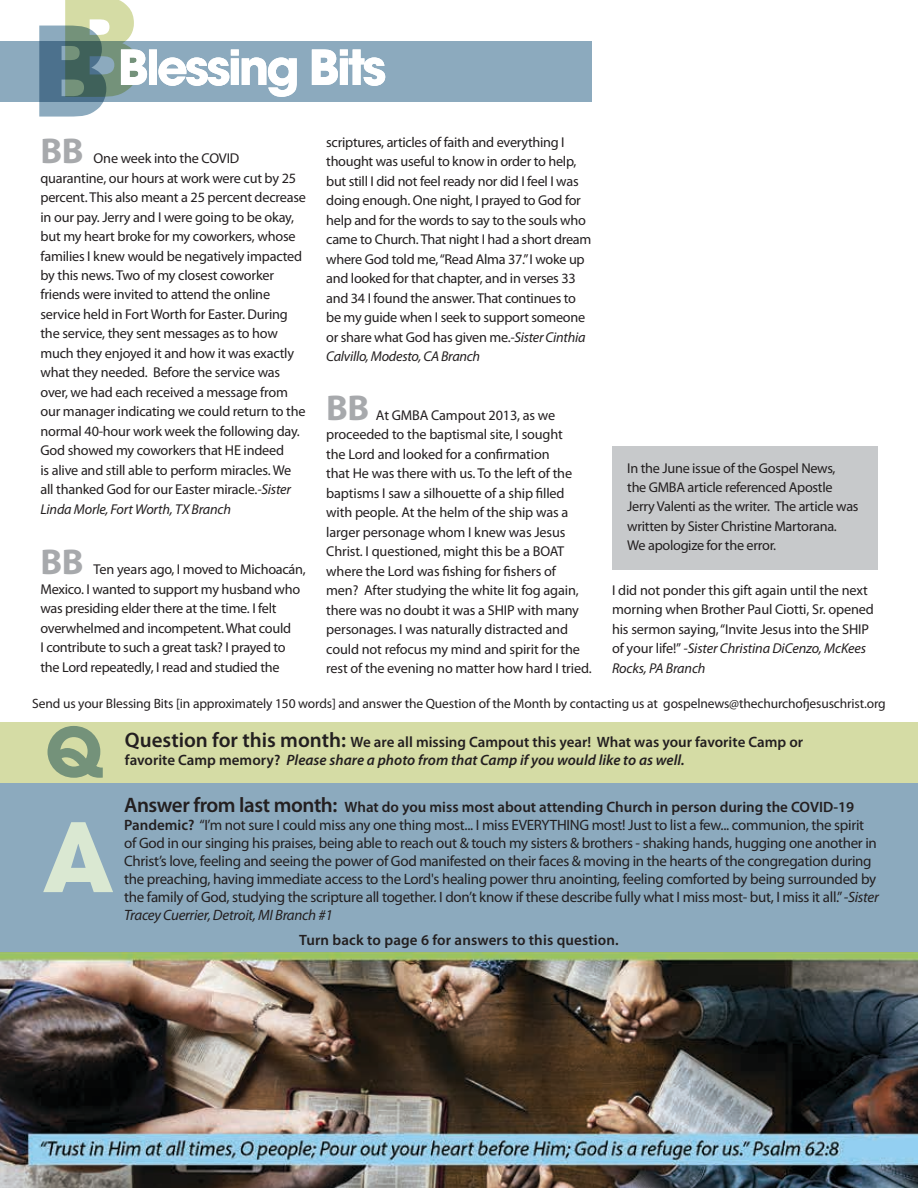
<style>
.page{position:relative;width:918px;height:1188px;background:#fff}
.page>*{position:absolute;margin:0;border:0;box-sizing:border-box;transform-origin:0 0}
.t1{font:700 36px "Myriad Pro";color:#a7a9ac}
.t2{font:15px/18px "Myriad Pro";letter-spacing:-.02em;color:#231f20}
.t3{font:600 15px/18px "Myriad Pro";color:#231f20}
.t4{font:14.25px/19.5px "Myriad Pro";letter-spacing:-.015em;color:#231f20}
.t5{font:13.5px "Myriad Pro";letter-spacing:-.01em;color:#231f20}
.s1{font-style:italic}
.s2{font-size:21px}
.s3{font-weight:600;font-size:21px}
.s4{font-weight:600}
</style>
<div class="page">
<div style="left:0;top:722px;width:918px;height:61px;background:#d5dca5"></div>
<div style="left:0;top:783px;width:918px;height:192px;background:#8caabe"></div>
<svg style="left:43px;top:822px;width:70px;height:70px"></svg>
<svg style="left:48px;top:726px;width:55px;height:52px"></svg>
<div style="left:0;top:41px;width:592px;height:61px;background:#8caabe"></div>
<svg style="left:39px;top:0;width:346px;height:117px"></svg>
<img style="left:0;top:953px;width:918px;height:235px">
<div style="left:612px;top:446px;width:266px;height:123px;background:#c7c9cb"></div>
<h1 class="t1" style="left:40px;top:127px;width:45px">BB</h1>
<p class="t4" style="left:40px;top:148px;width:267px;text-indent:53px">One week into the COVID quarantine, our hours at work were cut by 25 percent. This also meant a 25 percent decrease in our pay. Jerry and I were going to be okay, but my heart broke for my coworkers, whose families I knew would be negatively impacted by this news. Two of my closest coworker friends were invited to attend the online service held in Fort Worth for Easter. During the service, they sent messages as to how much they enjoyed it and how it was exactly what they needed. Before the service was over, we had each received a message from our manager indicating we could return to the normal 40-hour work week the following day.<br>God showed my coworkers that HE indeed<br>is alive and still able to perform miracles. We all thanked God for our Easter miracle.<span class="s1">-Sister Linda Morle, Fort Worth, TX Branch</span></p>
<h1 class="t1" style="left:40px;top:538px;width:45px">BB</h1>
<p class="t4" style="left:40px;top:559px;width:267px;text-indent:53px">Ten years ago, I moved to Michoacán, Mexico. I wanted to support my husband who was presiding elder there at the time. I felt overwhelmed and incompetent. What could<br>I contribute to such a great task? I prayed to the Lord repeatedly, I read and studied the</p>
<p class="t4" style="left:326px;top:132px;width:267px">scriptures, articles of faith and everything I thought was useful to know in order to help, but still I did not feel ready nor did I feel I was doing enough. One night, I prayed to God for help and for the words to say to the souls who came to Church. That night I had a short dream where God told me, “Read Alma 37.” I woke up and looked for that chapter, and in verses 33 and 34 I found the answer. That continues to be my guide when I seek to support someone or share what God has given me.<span class="s1">-Sister Cinthia Calvillo, Modesto, CA Branch</span></p>
<h1 class="t1" style="left:326px;top:384px;width:45px">BB</h1>
<p class="t4" style="left:326px;top:405px;width:267px;text-indent:50px">At GMBA Campout 2013, as we proceeded to the baptismal site, I sought<br>the Lord and looked for a confirmation<br>that He was there with us. To the left of the baptisms I saw a silhouette of a ship filled with people. At the helm of the ship was a larger personage whom I knew was Jesus Christ. I questioned, might this be a BOAT where the Lord was fishing for fishers of<br>men? After studying the white lit fog again, there was no doubt it was a SHIP with many personages. I was naturally distracted and could not refocus my mind and spirit for the rest of the evening no matter how hard I tried.</p>
<p class="t4" style="left:627px;top:458px;width:233px">In the June issue of the Gospel News,<br>the GMBA article referenced Apostle Jerry Valenti as the writer. The article was written by Sister Christine Martorana.<br>We apologize for the error.</p>
<p class="t4" style="left:612px;top:580px;width:263px">I did not ponder this gift again until the next morning when Brother Paul Ciotti, Sr. opened his sermon saying, “Invite Jesus into the SHIP of your life!” <span class="s1">-Sister Christina DiCenzo, McKees Rocks, PA Branch</span></p>
<p class="t5" style="left:32px;top:695px;width:855px">Send us your Blessing Bits [in approximately 150 words] and answer the Question of the Month by contacting us at gospelnews@thechurchofjesuschrist.org</p>
<p class="t3" style="left:125px;top:733px;width:680px"><span class="s2">Question for this month:</span> We are all missing Campout this year! What was your favorite Camp or favorite Camp memory? <span class="s1">Please share a photo from that Camp if you would like to as well.</span></p>
<p class="t2" style="left:124px;top:798px;width:756px"><span class="s3">Answer from last month:</span> <span class="s4">What do you miss most about attending Church in person during the COVID-19<br>Pandemic?</span> “I’m not sure I could miss any one thing most... I miss EVERYTHING most! Just to list a few... communion, the spirit of God in our singing his praises, being able to reach out &amp; touch my sisters &amp; brothers - shaking hands, hugging one another in Christ’s love, feeling and seeing the power of God manifested on their faces &amp; moving in the hearts of the congregation during the preaching, having immediate access to the Lord's healing power thru anointing, feeling comforted by being surrounded by the family of God, studying the scripture all together. I don’t know if these describe fully what I miss most- but, I miss it all.” <span class="s1">-Sister Tracey Cuerrier, Detroit, MI Branch #1</span></p>
<p class="t3" style="left:299px;top:931px;width:321px">Turn back to page 6 for answers to this question.</p>
</div>
